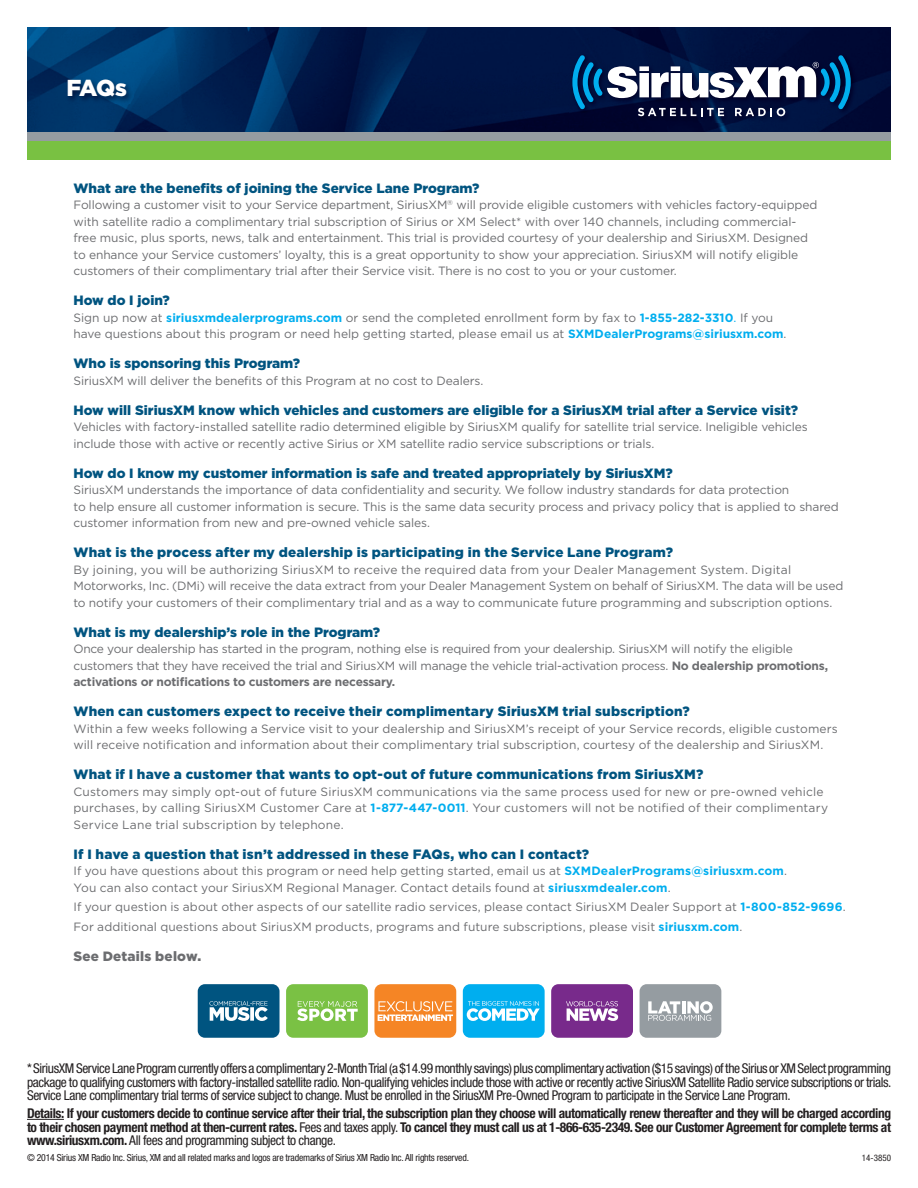
<style>
.page{position:relative;width:918px;height:1188px;background:#fff}
.page>*{position:absolute;margin:0;border:0;box-sizing:border-box;transform-origin:0 0}
.t1{font:900 23.1px "Gotham";color:#fff}
.t2{font:condensed 13.5px/13.5px "Helvetica Neue";letter-spacing:-.03em;color:#231f20;text-align:justify}
.t3{font:700 condensed 13.5px/13.5px "Helvetica Neue";letter-spacing:-.03em;color:#231f20;text-align:justify}
.t4{font:900 13.5px "Gotham";color:#005480}
.t5{font:900 13.5px "Gotham";letter-spacing:.02em;color:#005480}
.t6{font:900 13.5px "Gotham";letter-spacing:.015em;color:#6c6d70}
.t7{font:12px/16.5px "Gotham";letter-spacing:-.01em;color:#6c6d70}
.t8{font:12px/16.5px "Gotham";letter-spacing:.015em;color:#6c6d70}
.t9{font:condensed 9.75px "Helvetica Neue";letter-spacing:-.02em;color:#231f20}
.t10{font:condensed 9px "Helvetica Neue";color:#231f20}
.s1{font-weight:700;color:#00aeef}
.s2{color:#00aeef}
.s3{font-weight:700}
.s4{font-weight:400}
</style>
<div class="page">
<div style="left:551px;top:984px;width:82px;height:54px;background:#782a8b;border-radius:7px"></div>
<svg style="left:566px;top:1001px;width:52px;height:20px"></svg>
<div style="left:374px;top:984px;width:82px;height:54px;background:#f58525;border-radius:7px"></div>
<svg style="left:378px;top:1001px;width:75px;height:20px"></svg>
<div style="left:463px;top:984px;width:82px;height:54px;background:#00aeef;border-radius:7px"></div>
<svg style="left:467px;top:1001px;width:73px;height:20px"></svg>
<div style="left:198px;top:984px;width:82px;height:54px;background:#005480;border-radius:7px"></div>
<svg style="left:209px;top:1001px;width:59px;height:20px"></svg>
<div style="left:286px;top:984px;width:82px;height:54px;background:#7ac144;border-radius:7px"></div>
<svg style="left:297px;top:1001px;width:61px;height:20px"></svg>
<div style="left:640px;top:984px;width:81px;height:54px;background:#959ca1;border-radius:7px"></div>
<svg style="left:648px;top:1001px;width:65px;height:20px"></svg>
<hr style="left:27px;top:1119px;width:37px;height:1px;background:#231f20">
<div style="left:27px;top:140px;width:864px;height:20px;background:#79c142"></div>
<img style="left:27px;top:27px;width:864px;height:105px">
<div style="left:27px;top:132px;width:864px;height:9px;background:#959ca1"></div>
<img style="left:65px;top:77px;width:68px;height:27px">
<img style="left:570px;top:53px;width:287px;height:70px">
<svg style="left:572px;top:55px;width:279px;height:61px"></svg>
<h1 class="t1" style="left:67px;top:75px;width:62px">FAQs</h1>
<p class="t4" style="left:73px;top:180px;width:408px">What are the benefits of joining the Service Lane Program?</p>
<p class="t7" style="left:73px;top:196px;width:745px">Following a customer visit to your Service department, SiriusXM<sup>®</sup> will provide eligible customers with vehicles factory-equipped with satellite radio a complimentary trial subscription of Sirius or XM Select* with over 140 channels, including commercial&shy;free music, plus sports, news, talk and entertainment. This trial is provided courtesy of your dealership and SiriusXM. Designed to enhance your Service customers’ loyalty, this is a great opportunity to show your appreciation. SiriusXM will notify eligible customers of their complimentary trial after their Service visit. There is no cost to you or your customer.</p>
<p class="t4" style="left:73px;top:293px;width:98px">How do I join?</p>
<p class="t7" style="left:73px;top:309px;width:715px">Sign up now at <span class="s1">siriusxmdealerprograms.com</span> or send the completed enrollment form by fax to <span class="s1">1-855-282-3310</span><span class="s2">.</span> If you have questions about this program or need help getting started, please email us at <span class="s1">SXMDealerPrograms@siriusxm.com</span>.</p>
<p class="t4" style="left:73px;top:356px;width:228px">Who is sponsoring this Program?</p>
<p class="t7" style="left:73px;top:372px;width:411px">SiriusXM will deliver the benefits of this Program at no cost to Dealers.</p>
<p class="t4" style="left:73px;top:402px;width:726px">How will SiriusXM know which vehicles and customers are eligible for a SiriusXM trial after a Service visit?</p>
<p class="t7" style="left:73px;top:418px;width:736px">Vehicles with factory-installed satellite radio determined eligible by SiriusXM qualify for satellite trial service. Ineligible vehicles include those with active or recently active Sirius or XM satellite radio service subscriptions or trials.</p>
<p class="t4" style="left:73px;top:465px;width:601px">How do I know my customer information is safe and treated appropriately by SiriusXM?</p>
<p class="t7" style="left:73px;top:481px;width:767px">SiriusXM understands the importance of data confidentiality and security. We follow industry standards for data protection<br>to help ensure all customer information is secure. This is the same data security process and privacy policy that is applied to shared customer information from new and pre-owned vehicle sales.</p>
<p class="t5" style="left:73px;top:545px;width:601px">What is the process after my dealership is participating in the Service Lane Program?</p>
<p class="t7" style="left:73px;top:561px;width:771px">By joining, you will be authorizing SiriusXM to receive the required data from your Dealer Management System. Digital<br>Motorworks, Inc. (DMi) will receive the data extract from your Dealer Management System on behalf of SiriusXM. The data will be used to notify your customers of their complimentary trial and as a way to communicate future programming and subscription options.</p>
<p class="t4" style="left:73px;top:624px;width:308px">What is my dealership’s role in the Program?</p>
<p class="t7" style="left:73px;top:640px;width:756px">Once your dealership has started in the program, nothing else is required from your dealership. SiriusXM will notify the eligible customers that they have received the trial and SiriusXM will manage the vehicle trial-activation process. <span class="s3">No dealership promotions, activations or notifications to customers are necessary.</span></p>
<p class="t5" style="left:73px;top:704px;width:618px">When can customers expect to receive their complimentary SiriusXM trial subscription?</p>
<p class="t7" style="left:73px;top:720px;width:766px">Within a few weeks following a Service visit to your dealership and SiriusXM’s receipt of your Service records, eligible customers will receive notification and information about their complimentary trial subscription, courtesy of the dealership and SiriusXM.</p>
<p class="t5" style="left:73px;top:767px;width:631px">What if I have a customer that wants to opt-out of future communications from SiriusXM?</p>
<p class="t8" style="left:73px;top:783px;width:756px">Customers may simply opt-out of future SiriusXM communications via the same process used for new or pre-owned vehicle purchases, by calling SiriusXM Customer Care at <span class="s1">1-877-447-0011</span>. Your customers will not be notified of their complimentary<br>Service Lane trial subscription by telephone.</p>
<p class="t5" style="left:73px;top:846px;width:517px">If I have a question that isn’t addressed in these FAQs, who can I contact?</p>
<p class="t7" style="left:73px;top:862px;width:715px">If you have questions about this program or need help getting started, email us at <span class="s1">SXMDealerPrograms@siriusxm.com</span>.<br>You can also contact your SiriusXM Regional Manager. Contact details found at <span class="s1">siriusxmdealer.com</span>.</p>
<p class="t7" style="left:73px;top:897px;width:774px;line-height:19.8px">If your question is about other aspects of our satellite radio services, please contact SiriusXM Dealer Support at <span class="s1">1-800-852-9696</span>.<br>For additional questions about SiriusXM products, programs and future subscriptions, please visit <span class="s1">siriusxm.com</span>.</p>
<p class="t6" style="left:73px;top:949px;width:129px">See Details below.</p>
<p class="t2" style="left:27px;top:1062px;width:866px">* SiriusXM Service Lane Program currently offers a complimentary 2-Month Trial (a $14.99 monthly savings) plus complimentary activation ($15 savings) of the Sirius or XM Select programming package to qualifying customers with factory-installed satellite radio. Non-qualifying vehicles include those with active or recently active SiriusXM Satellite Radio service subscriptions or trials.<br>Service Lane complimentary trial terms of service subject to change. Must be enrolled in the SiriusXM Pre-Owned Program to participate in the Service Lane Program.</p>
<p class="t3" style="left:27px;top:1106px;width:866px">Details: If your customers decide to continue service after their trial, the subscription plan they choose will automatically renew thereafter and they will be charged according to their chosen payment method at then-current rates. <span class="s4">Fees and taxes apply.</span> To cancel they must call us at 1-866-635-2349. See our Customer Agreement for complete terms at www.siriusxm.com. <span class="s4">All fees and programming subject to change.</span></p>
<p class="t9" style="left:27px;top:1152px;width:444px">© 2014 Sirius XM Radio Inc. Sirius, XM and all related marks and logos are trademarks of Sirius XM Radio Inc. All rights reserved.</p>
<p class="t10" style="left:862px;top:1153px;width:31px">14-3850</p>
</div>
